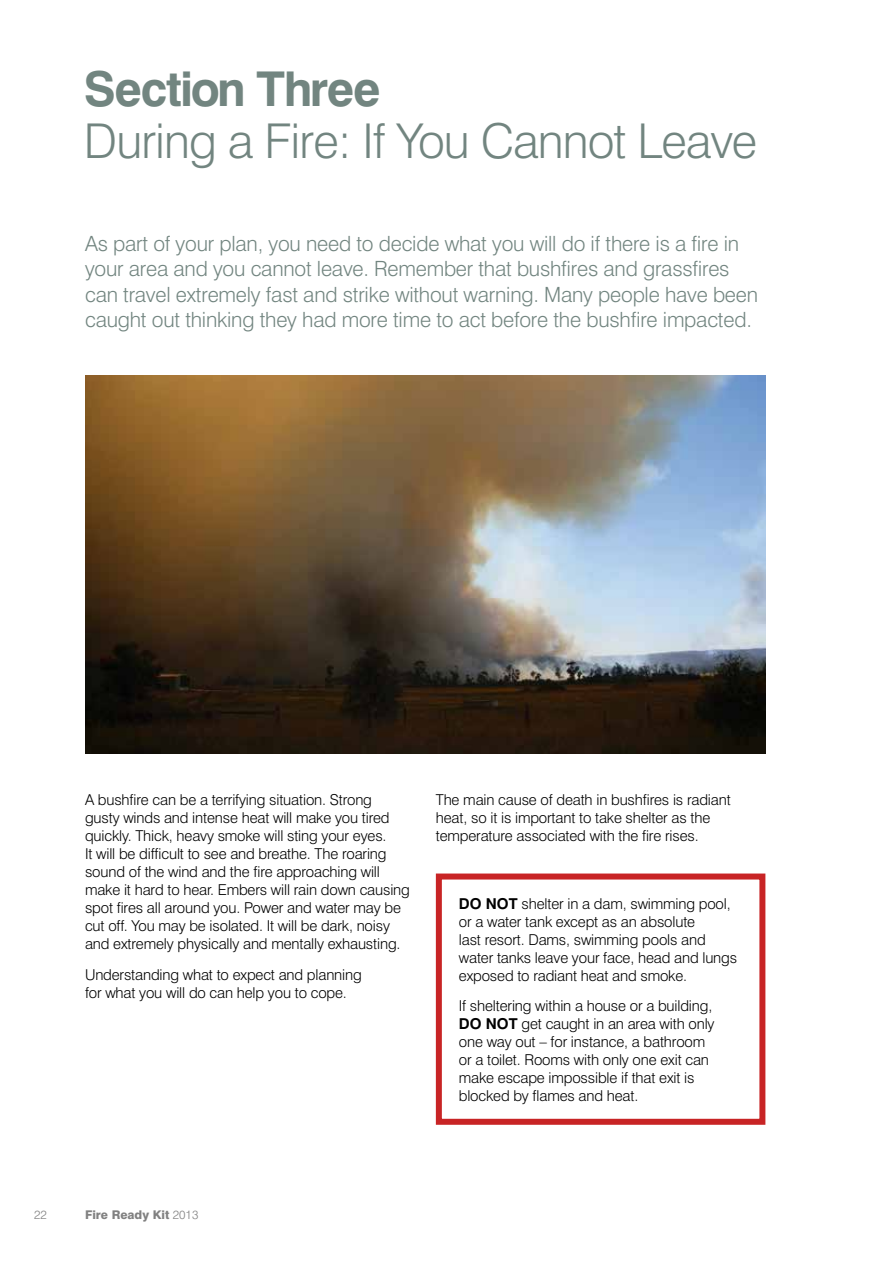
<style>
.page{position:relative;width:893px;height:1263px;background:#fff}
.page>*{position:absolute;margin:0;border:0;box-sizing:border-box;transform-origin:0 0}
.t1{font:300 48px "Swiss 721 BT";letter-spacing:-.02em;color:#728580}
.t2{font:700 48px "Swiss 721 BT";letter-spacing:-.03em;color:#728580}
.t3{font:300 21px/25.5px "Swiss 721 BT";letter-spacing:-.01em;color:#728580}
.t4{font:300 15px/18px "Swiss 721 BT";letter-spacing:-.01em;color:#000}
.t5{font:800 12px "Swiss 721 BT";color:#818181}
.t6{font:300 12px "Swiss 721 BT";color:#818181}
.s1{font-weight:700}
.s2{font-weight:300}
</style>
<div class="page">
<img style="left:85px;top:375px;width:680px;height:378px">
<div style="left:436px;top:873px;width:329px;height:252px;border:6px solid #c82425"></div>
<h1 class="t2" style="left:84px;top:59px;width:298px">Section Three</h1>
<h1 class="t1" style="left:84px;top:112px;width:675px">During a Fire: If You Cannot Leave</h1>
<p class="t3" style="left:85px;top:230px;width:675px">As part of your plan, you need to decide what you will do if there is a fire in your area and you cannot leave. Remember that bushfires and grassfires can travel extremely fast and strike without warning. Many people have been caught out thinking they had more time to act before the bushfire impacted.</p>
<p class="t4" style="left:85px;top:790px;width:326px">A bushfire can be a terrifying situation. Strong gusty winds and intense heat will make you tired quickly. Thick, heavy smoke will sting your eyes.<br>It will be difficult to see and breathe. The roaring sound of the wind and the fire approaching will make it hard to hear. Embers will rain down causing spot fires all around you. Power and water may be cut off. You may be isolated. It will be dark, noisy and extremely physically and mentally exhausting.</p>
<p class="t4" style="left:85px;top:965px;width:278px">Understanding what to expect and planning for what you will do can help you to cope.</p>
<p class="t4" style="left:436px;top:790px;width:296px">The main cause of death in bushfires is radiant heat, so it is important to take shelter as the temperature associated with the fire rises.</p>
<p class="t4" style="left:459px;top:894px;width:280px"><span class="s1">DO NOT</span> shelter in a dam, swimming pool, or a water tank except as an absolute<br>last resort. Dams, swimming pools and water tanks leave your face, head and lungs exposed to radiant heat and smoke.</p>
<p class="t4" style="left:459px;top:997px;width:257px">If sheltering within a house or a building, <span class="s1">DO NOT</span> get caught in an area with only one way out – for instance, a bathroom or a toilet. Rooms with only one exit can make escape impossible if that exit is blocked by flames and heat.</p>
<p class="t6" style="left:34px;top:1208px;width:14px">22</p>
<p class="t5" style="left:85px;top:1208px;width:115px">Fire Ready Kit <span class="s2">2013</span></p>
</div>
